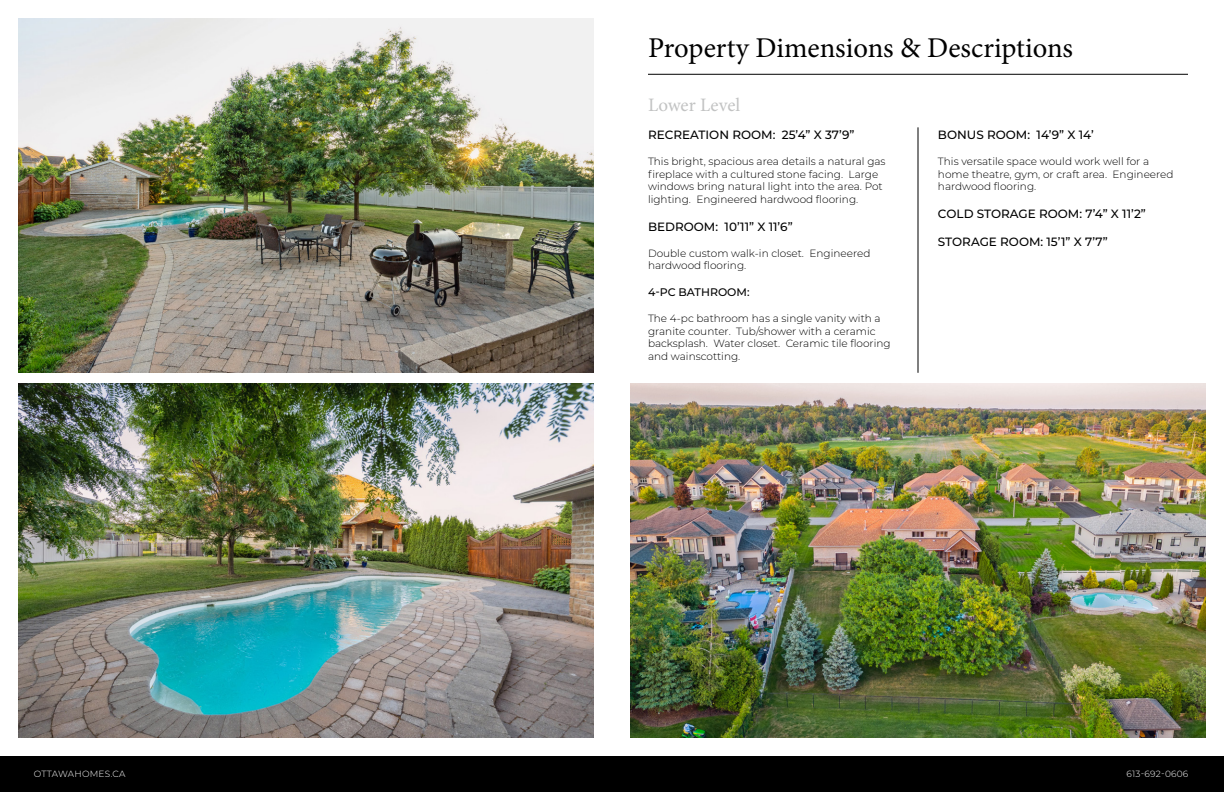
<style>
.page{position:relative;width:1224px;height:792px;background:#fff}
.page>*{position:absolute;margin:0;border:0;box-sizing:border-box;transform-origin:0 0}
.t1{font:28.7px "Minion Pro";color:#000}
.t2{font:19px "Minion Pro";color:#c2c3c3}
.t3{font:500 12px "Montserrat";color:#000}
.t4{font:500 11px "Montserrat";color:#000}
.t5{font:300 10.5px/12.6px "Montserrat";color:#000}
.t6{font:300 9px "Montserrat";letter-spacing:.025em;color:#fff}
</style>
<div class="page">
<hr style="left:918px;top:127px;width:1px;height:246px;background:#000">
<hr style="left:648px;top:74px;width:540px;height:1px;background:#000">
<img style="left:19px;top:18px;width:574px;height:355px">
<img style="left:18px;top:383px;width:576px;height:355px">
<img style="left:630px;top:383px;width:576px;height:355px">
<div style="left:0;top:756px;width:1224px;height:36px;background:#000"></div>
<h1 class="t1" style="left:648px;top:28px;width:427px">Property Dimensions &amp; Descriptions</h1>
<h2 class="t2" style="left:648px;top:92px;width:94px">Lower Level</h2>
<p class="t3" style="left:648px;top:126px;width:208px">RECREATION ROOM: 25’4” X 37’9”</p>
<p class="t5" style="left:648px;top:155px;width:239px">This bright, spacious area details a natural gas fireplace with a cultured stone facing. Large windows bring natural light into the area. Pot lighting. Engineered hardwood flooring.</p>
<p class="t3" style="left:648px;top:218px;width:146px">BEDROOM: 10’11” X 11’6”</p>
<p class="t5" style="left:648px;top:247px;width:224px">Double custom walk-in closet. Engineered hardwood flooring.</p>
<p class="t4" style="left:648px;top:285px;width:103px">4-PC BATHROOM:</p>
<p class="t5" style="left:648px;top:312px;width:244px">The 4-pc bathroom has a single vanity with a granite counter. Tub/shower with a ceramic backsplash. Water closet. Ceramic tile flooring and wainscotting.</p>
<p class="t3" style="left:938px;top:126px;width:157px">BONUS ROOM: 14’9” X 14’</p>
<p class="t5" style="left:938px;top:155px;width:237px">This versatile space would work well for a home theatre, gym, or craft area. Engineered hardwood flooring.</p>
<p class="t3" style="left:938px;top:206px;width:210px">COLD STORAGE ROOM: 7’4” X 11’2”</p>
<p class="t3" style="left:938px;top:233px;width:172px">STORAGE ROOM: 15’1” X 7’7”</p>
<p class="t6" style="left:34px;top:768px;width:93px">OTTAWAHOMES.CA</p>
<p class="t6" style="left:1126px;top:768px;width:63px">613-692-0606</p>
</div>
